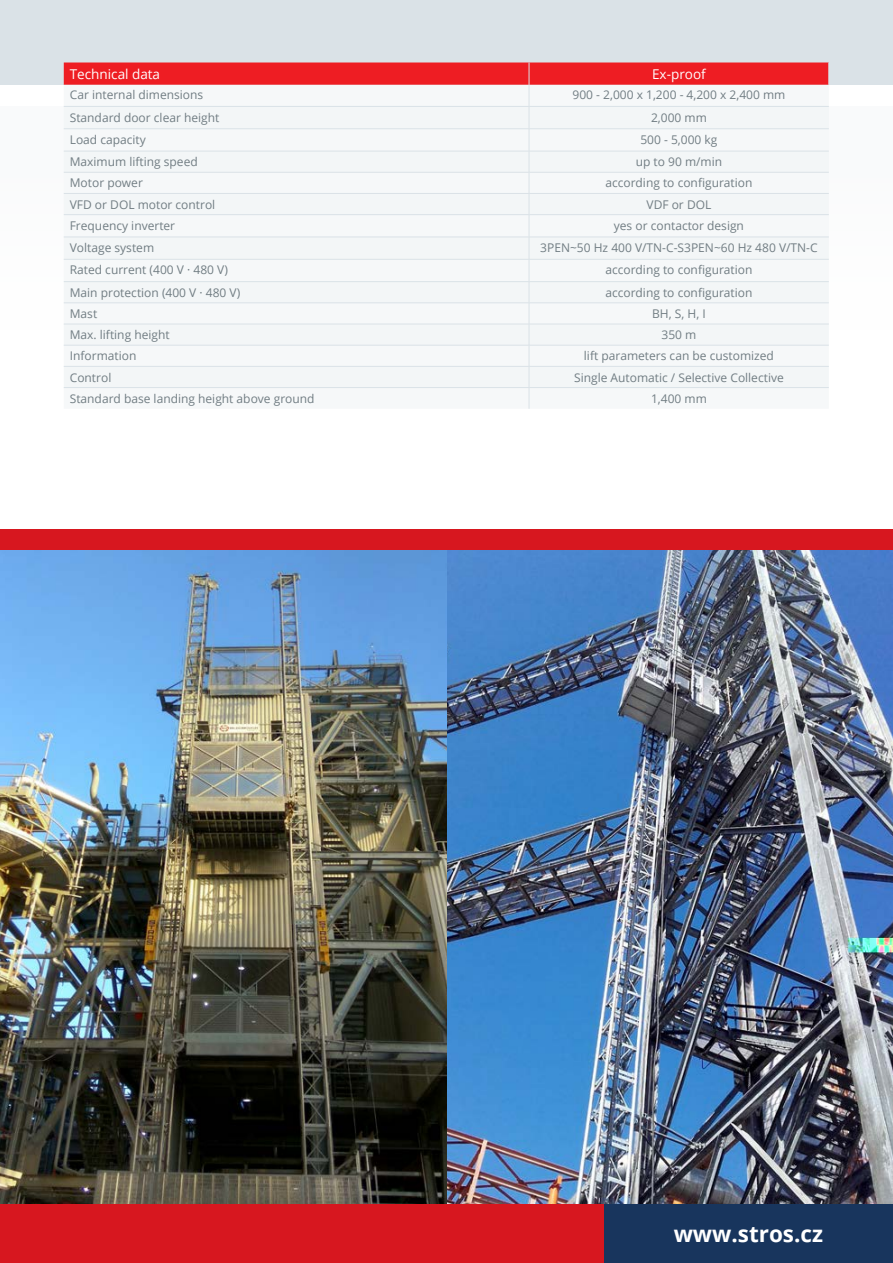
<style>
.page{position:relative;width:893px;height:1263px;background:#fff}
.page>*{position:absolute;margin:0;border:0;box-sizing:border-box;transform-origin:0 0}
.t1{font:700 22.5px "Open Sans";color:#fff}
.X_L__Table__TD{font:13.5px "Open Sans";color:#fff}
.X_L__Table__p{font:12px "Open Sans";color:#717d83}
</style>
<div class="page">
<div style="left:0;top:1203px;width:893px;height:60px;background:#d7171f"></div>
<div style="left:604px;top:1203px;width:289px;height:60px;background:#18355d"></div>
<div style="left:0;top:0;width:893px;height:85px;background:#dae2e7"></div>
<div style="left:0;top:106px;width:893px;height:224px;background:#f9fafb"></div>
<svg style="left:64px;top:63px;width:765px;height:346px"></svg>
<div style="left:0;top:529px;width:893px;height:625px;background:#d7171f"></div>
<img style="left:446px;top:551px;width:447px;height:652px">
<img style="left:0;top:551px;width:446px;height:652px">
<p class="X_L__Table__TD" style="left:70px;top:65px;width:92px">Technical data</p>
<p class="X_L__Table__TD" style="left:652px;top:65px;width:55px">Ex-proof</p>
<p class="X_L__Table__p" style="left:70px;top:87px;width:135px">Car internal dimensions</p>
<p class="X_L__Table__p" style="left:572px;top:87px;width:214px">900 - 2,000 x 1,200 - 4,200 x 2,400 mm</p>
<p class="X_L__Table__p" style="left:70px;top:109px;width:151px">Standard door clear height</p>
<p class="X_L__Table__p" style="left:651px;top:109px;width:57px">2,000 mm</p>
<p class="X_L__Table__p" style="left:70px;top:131px;width:78px">Load capacity</p>
<p class="X_L__Table__p" style="left:640px;top:131px;width:79px">500 - 5,000 kg</p>
<p class="X_L__Table__p" style="left:70px;top:154px;width:130px">Maximum lifting speed</p>
<p class="X_L__Table__p" style="left:636px;top:154px;width:88px">up to 90 m/min</p>
<p class="X_L__Table__p" style="left:70px;top:175px;width:75px">Motor power</p>
<p class="X_L__Table__p" style="left:605px;top:175px;width:149px">according to configuration</p>
<p class="X_L__Table__p" style="left:70px;top:196px;width:147px">VFD or DOL motor control</p>
<p class="X_L__Table__p" style="left:646px;top:196px;width:66px">VDF or DOL</p>
<p class="X_L__Table__p" style="left:70px;top:217px;width:107px">Frequency inverter</p>
<p class="X_L__Table__p" style="left:614px;top:217px;width:132px">yes or contactor design</p>
<p class="X_L__Table__p" style="left:70px;top:240px;width:86px">Voltage system</p>
<p class="X_L__Table__p" style="left:540px;top:240px;width:279px">3PEN~50 Hz 400 V/TN-C-S3PEN~60 Hz 480 V/TN-C</p>
<p class="X_L__Table__p" style="left:70px;top:262px;width:160px">Rated current (400 V · 480 V)</p>
<p class="X_L__Table__p" style="left:605px;top:262px;width:149px">according to configuration</p>
<p class="X_L__Table__p" style="left:70px;top:284px;width:172px">Main protection (400 V · 480 V)</p>
<p class="X_L__Table__p" style="left:605px;top:284px;width:149px">according to configuration</p>
<p class="X_L__Table__p" style="left:70px;top:305px;width:29px">Mast</p>
<p class="X_L__Table__p" style="left:652px;top:305px;width:55px">BH, S, H, I</p>
<p class="X_L__Table__p" style="left:70px;top:327px;width:101px">Max. lifting height</p>
<p class="X_L__Table__p" style="left:661px;top:327px;width:36px">350 m</p>
<p class="X_L__Table__p" style="left:70px;top:348px;width:68px">Information</p>
<p class="X_L__Table__p" style="left:584px;top:348px;width:191px">lift parameters can be customized</p>
<p class="X_L__Table__p" style="left:70px;top:369px;width:43px">Control</p>
<p class="X_L__Table__p" style="left:574px;top:369px;width:211px">Single Automatic / Selective Collective</p>
<p class="X_L__Table__p" style="left:70px;top:390px;width:246px">Standard base landing height above ground</p>
<p class="X_L__Table__p" style="left:651px;top:390px;width:57px">1,400 mm</p>
<h1 class="t1" style="left:674px;top:1218px;width:151px">www.stros.cz</h1>
</div>
